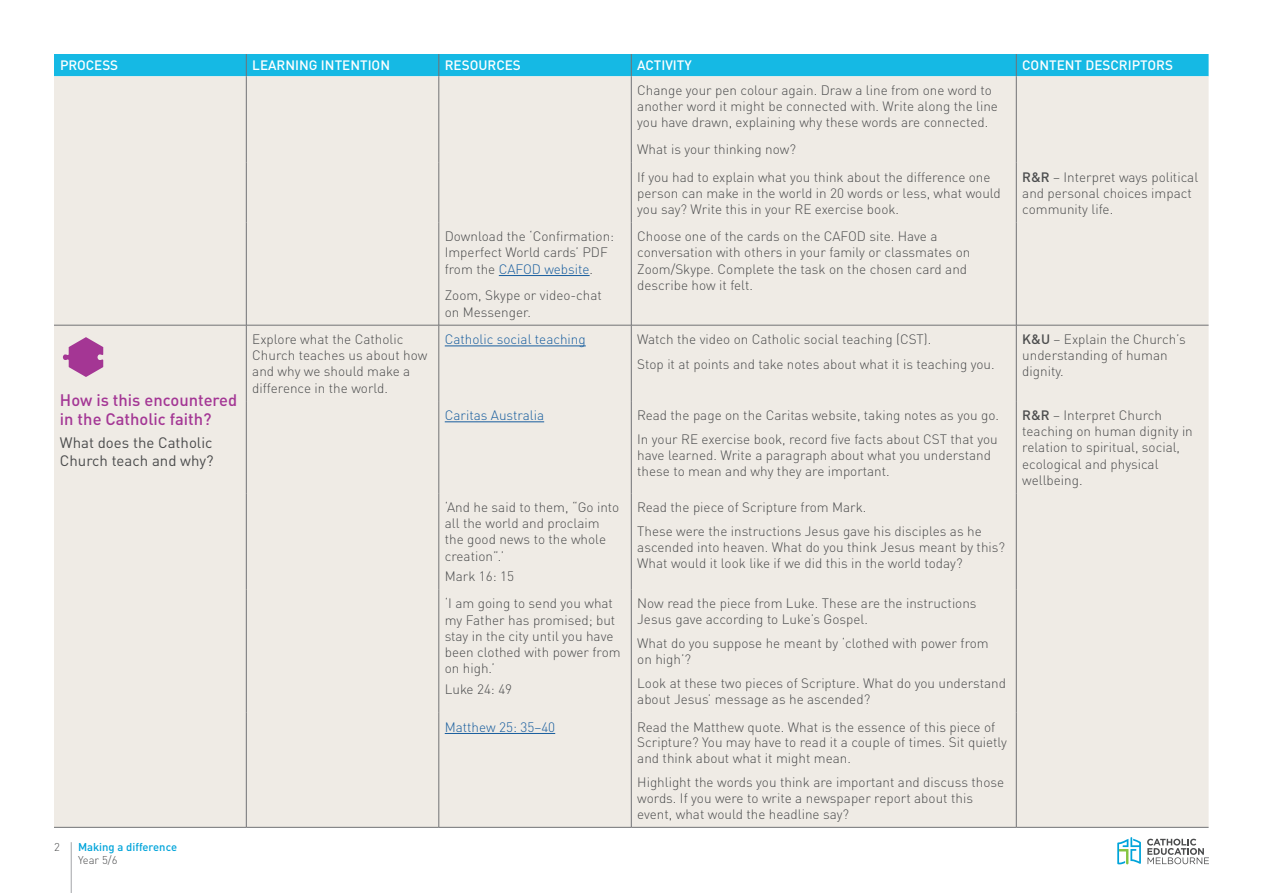
<style>
.page{position:relative;width:1263px;height:893px;background:#fff}
.page>*{position:absolute;margin:0;border:0;box-sizing:border-box;transform-origin:0 0}
.t1{font:500 16.5px/19.8px "DINOT";color:#a43795}
.t2{font:15px/18px "DINOT";color:#4b4c4d}
.Body{font:300 13.5px/16.2px "DINOT";color:#4b4c4d}
.t3{font:500 13.5px "DINOT";color:#fff}
.Body-2{font:300 13.5px "DINOT";color:#175d9e}
.t4{font:500 11.25px "DINOT";color:#00a4da}
.t5{font:300 11.25px "DINOT";color:#4b4c4d}
.s1{font-weight:500}
.s2{color:#175d9e}
</style>
<div class="page">
<hr style="left:71px;top:842px;width:1px;height:51px;background:#a3a4a8">
<svg style="left:1147px;top:839px;width:62px;height:25px"></svg>
<svg style="left:1117px;top:837px;width:24px;height:27px"></svg>
<div style="left:54px;top:76px;width:1154px;height:751px;background:#efebe5"></div>
<hr style="left:246px;top:222px;width:1px;height:103px;background:#717275">
<hr style="left:439px;top:222px;width:1px;height:103px;background:#717275">
<hr style="left:631px;top:222px;width:1px;height:103px;background:#717275">
<hr style="left:1016px;top:222px;width:1px;height:103px;background:#717275">
<hr style="left:54px;top:325px;width:192px;height:1px;background:#717275">
<hr style="left:246px;top:713px;width:1px;height:114px;background:#717275">
<hr style="left:439px;top:713px;width:1px;height:114px;background:#717275">
<hr style="left:631px;top:713px;width:1px;height:114px;background:#717275">
<hr style="left:1016px;top:713px;width:1px;height:114px;background:#717275">
<hr style="left:54px;top:827px;width:192px;height:1px;background:#717275">
<hr style="left:246px;top:827px;width:193px;height:1px;background:#717275">
<hr style="left:439px;top:827px;width:192px;height:1px;background:#717275">
<hr style="left:631px;top:827px;width:385px;height:1px;background:#717275">
<hr style="left:1016px;top:827px;width:192px;height:1px;background:#717275">
<div style="left:54px;top:54px;width:1154px;height:22px;background:#15b9e4"></div>
<hr style="left:246px;top:401px;width:1px;height:92px;background:#717275">
<hr style="left:439px;top:401px;width:1px;height:92px;background:#717275">
<hr style="left:631px;top:401px;width:1px;height:92px;background:#717275">
<hr style="left:1016px;top:401px;width:1px;height:92px;background:#717275">
<hr style="left:246px;top:76px;width:1px;height:87px;background:#717275">
<hr style="left:439px;top:76px;width:1px;height:87px;background:#717275">
<hr style="left:631px;top:76px;width:1px;height:87px;background:#717275">
<hr style="left:1016px;top:76px;width:1px;height:87px;background:#717275">
<hr style="left:246px;top:163px;width:1px;height:59px;background:#717275">
<hr style="left:439px;top:163px;width:1px;height:59px;background:#717275">
<hr style="left:631px;top:163px;width:1px;height:59px;background:#717275">
<hr style="left:1016px;top:163px;width:1px;height:59px;background:#717275">
<hr style="left:246px;top:493px;width:1px;height:97px;background:#717275">
<hr style="left:439px;top:493px;width:1px;height:97px;background:#717275">
<hr style="left:631px;top:493px;width:1px;height:97px;background:#717275">
<hr style="left:1016px;top:493px;width:1px;height:97px;background:#717275">
<hr style="left:246px;top:590px;width:1px;height:123px;background:#717275">
<hr style="left:439px;top:590px;width:1px;height:123px;background:#717275">
<hr style="left:631px;top:590px;width:1px;height:123px;background:#717275">
<hr style="left:1016px;top:590px;width:1px;height:123px;background:#717275">
<hr style="left:246px;top:325px;width:193px;height:1px;background:#717275">
<hr style="left:246px;top:325px;width:1px;height:76px;background:#717275">
<hr style="left:439px;top:325px;width:192px;height:1px;background:#717275">
<hr style="left:439px;top:325px;width:1px;height:76px;background:#717275">
<hr style="left:631px;top:325px;width:385px;height:1px;background:#717275">
<hr style="left:631px;top:325px;width:1px;height:76px;background:#717275">
<hr style="left:1016px;top:325px;width:192px;height:1px;background:#717275">
<hr style="left:1016px;top:325px;width:1px;height:76px;background:#717275">
<hr style="left:499px;top:275px;width:91px;height:1px;background:#175d9e">
<svg style="left:63px;top:337px;width:40px;height:40px;background:#be76b0"></svg>
<hr style="left:445px;top:346px;width:141px;height:1px;background:#175d9e">
<hr style="left:445px;top:422px;width:99px;height:1px;background:#175d9e">
<hr style="left:445px;top:733px;width:110px;height:1px;background:#175d9e">
<p class="t3" style="left:60px;top:57px;width:60px">PROCESS</p>
<p class="t3" style="left:252px;top:57px;width:139px">LEARNING INTENTION</p>
<p class="t3" style="left:445px;top:57px;width:78px">RESOURCES</p>
<p class="t3" style="left:637px;top:57px;width:56px">ACTIVITY</p>
<p class="t3" style="left:1022px;top:57px;width:152px">CONTENT DESCRIPTORS</p>
<p class="Body" style="left:637px;top:82px;width:362px">Change your pen colour again. Draw a line from one word to another word it might be connected with. Write along the line you have drawn, explaining why these words are connected.</p>
<p class="Body" style="left:637px;top:141px;width:160px">What is your thinking now?</p>
<p class="Body" style="left:637px;top:168px;width:365px">If you had to explain what you think about the difference one person can make in the world in 20 words or less, what would you say? Write this in your RE exercise book.</p>
<p class="Body" style="left:1022px;top:168px;width:177px"><span class="s1">R&amp;R</span> – Interpret ways political and personal choices impact community life.</p>
<p class="Body" style="left:445px;top:228px;width:171px">Download the ‘Confirmation:<br>Imperfect World cards’ PDF from the <span class="s2">CAFOD website</span>.</p>
<p class="Body" style="left:445px;top:287px;width:159px">Zoom, Skype or video-chat on Messenger.</p>
<p class="Body" style="left:637px;top:228px;width:335px">Choose one of the cards on the CAFOD site. Have a conversation with others in your family or classmates on Zoom/Skype. Complete the task on the chosen card and describe how it felt.</p>
<h1 class="t1" style="left:60px;top:389px;width:179px">How is this encountered in the Catholic faith?</h1>
<p class="t2" style="left:60px;top:433px;width:155px">What does the Catholic<br>Church teach and why?</p>
<p class="t5" style="left:54px;top:840px;width:7px">2</p>
<p class="t4" style="left:78px;top:839px;width:101px">Making a difference</p>
<p class="t5" style="left:78px;top:853px;width:41px">Year 5/6</p>
<p class="Body" style="left:252px;top:331px;width:177px">Explore what the Catholic<br>Church teaches us about how and why we should make a difference in the world.</p>
<p class="Body-2" style="left:445px;top:331px;width:143px">Catholic social teaching</p>
<p class="Body" style="left:637px;top:331px;width:295px">Watch the video on Catholic social teaching (CST).</p>
<p class="Body" style="left:637px;top:356px;width:359px">Stop it at points and take notes about what it is teaching you.</p>
<p class="Body-2" style="left:445px;top:407px;width:101px">Caritas Australia</p>
<p class="Body" style="left:637px;top:407px;width:363px">Read the page on the Caritas website, taking notes as you go.</p>
<p class="Body" style="left:637px;top:431px;width:362px;line-height:15.8px">In your RE exercise book, record five facts about CST that you have learned. Write a paragraph about what you understand these to mean and why they are important.</p>
<p class="Body" style="left:445px;top:499px;width:176px">‘And he said to them, “Go into all the world and proclaim the good news to the whole creation”.’</p>
<p class="Body" style="left:445px;top:568px;width:71px">Mark 16: 15</p>
<p class="Body" style="left:445px;top:595px;width:177px">‘I am going to send you what my Father has promised; but stay in the city until you have been clothed with power from on high.’</p>
<p class="Body" style="left:445px;top:681px;width:69px">Luke 24: 49</p>
<p class="Body" style="left:637px;top:499px;width:231px">Read the piece of Scripture from Mark.</p>
<p class="Body" style="left:637px;top:523px;width:369px;line-height:15.8px">These were the instructions Jesus gave his disciples as he ascended into heaven. What do you think Jesus meant by this?<br>What would it look like if we did this in the world today?</p>
<p class="Body" style="left:637px;top:596px;width:341px;line-height:15.8px">Now read the piece from Luke. These are the instructions<br>Jesus gave according to Luke’s Gospel.</p>
<p class="Body" style="left:637px;top:636px;width:353px;line-height:15.8px">What do you suppose he meant by ‘clothed with power from on high’?</p>
<p class="Body" style="left:637px;top:676px;width:370px;line-height:15.8px">Look at these two pieces of Scripture. What do you understand about Jesus’ message as he ascended?</p>
<p class="Body-2" style="left:445px;top:718px;width:112px">Matthew 25: 35–40</p>
<p class="Body" style="left:637px;top:719px;width:371px;line-height:15.8px">Read the Matthew quote. What is the essence of this piece of<br>Scripture? You may have to read it a couple of times. Sit quietly and think about what it might mean.</p>
<p class="Body" style="left:637px;top:774px;width:368px;line-height:15.8px">Highlight the words you think are important and discuss those words. If you were to write a newspaper report about this event, what would the headline say?</p>
<p class="Body" style="left:1022px;top:331px;width:165px"><span class="s1">K&amp;U</span> – Explain the Church’s understanding of human dignity.</p>
<p class="Body" style="left:1022px;top:407px;width:172px"><span class="s1">R&amp;R</span> – Interpret Church teaching on human dignity in relation to spiritual, social, ecological and physical wellbeing.</p>
</div>
